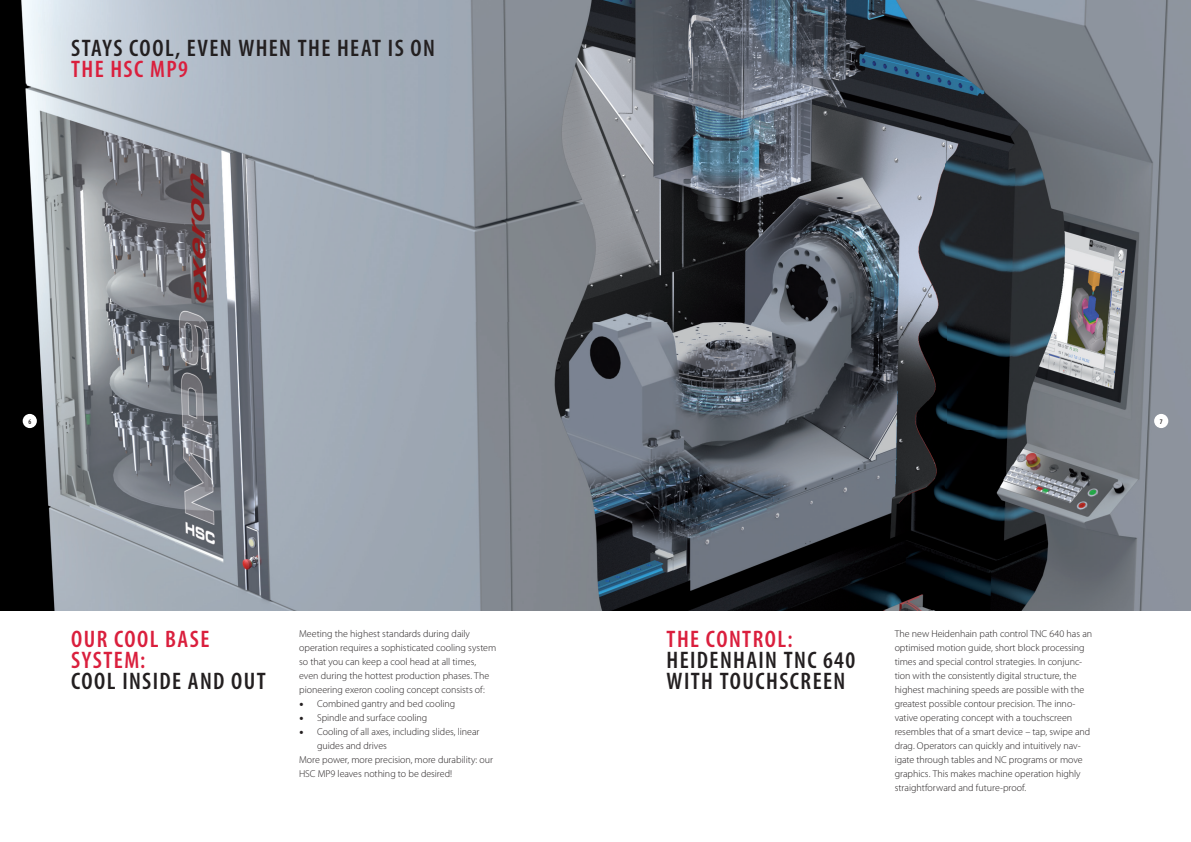
<style>
.page{position:relative;width:1191px;height:842px;background:#fff}
.page>*{position:absolute;margin:0;border:0;box-sizing:border-box;transform-origin:0 0}
.t1{font:600 condensed 24px/21px "Myriad Pro";letter-spacing:.06em;color:#231f20}
.t2{font:600 condensed 24px/21px "Myriad Pro";letter-spacing:.06em;color:#da1f3d}
.t3{font:300 10px/14px "Myriad Pro";letter-spacing:-.005em;color:#231f20}
.t4{font:600 condensed 7px "Myriad Pro";color:#231f20}
.s1{font-family:"Minion Pro";font-weight:400;font-size:12px}
</style>
<div class="page">
<img style="left:0;top:0;width:1191px;height:611px">
<div style="left:23px;top:414px;width:14px;height:14px;background:#fff;border-radius:50%"></div>
<div style="left:1154px;top:414px;width:14px;height:14px;background:#fff;border-radius:50%"></div>
<h1 class="t1" style="left:71px;top:38px;width:365px">STAYS COOL, EVEN WHEN THE HEAT IS ON</h1>
<h1 class="t2" style="left:71px;top:59px;width:118px">THE HSC MP9</h1>
<p class="t4" style="left:28px;top:417px;width:4px">6</p>
<p class="t4" style="left:1159px;top:417px;width:4px">7</p>
<h1 class="t2" style="left:71px;top:629px;width:140px">OUR COOL BASE<br>SYSTEM:</h1>
<h1 class="t1" style="left:71px;top:671px;width:196px">COOL INSIDE AND OUT</h1>
<p class="t3" style="left:299px;top:627px;width:199px">Meeting the highest standards during daily operation requires a sophisticated cooling system so that you can keep a cool head at all times, even during the hottest production phases. The pioneering exeron cooling concept consists of:</p>
<p class="t3" style="left:299px;top:697px;width:158px"><span class="s1">•</span> Combined gantry and bed cooling</p>
<p class="t3" style="left:299px;top:711px;width:130px"><span class="s1">•</span> Spindle and surface cooling</p>
<p class="t3" style="left:299px;top:725px;width:182px"><span class="s1">•</span> Cooling of all axes, including slides, linear</p>
<p class="t3" style="left:317px;top:739px;width:71px">guides and drives</p>
<p class="t3" style="left:299px;top:753px;width:195px">More power, more precision, more durability: our</p>
<p class="t3" style="left:299px;top:767px;width:154px">HSC MP9 leaves nothing to be desired!</p>
<h1 class="t2" style="left:666px;top:629px;width:127px">THE CONTROL:</h1>
<h1 class="t1" style="left:666px;top:650px;width:190px">HEIDENHAIN TNC 640<br>WITH TOUCHSCREEN</h1>
<p class="t3" style="left:894px;top:627px;width:199px">The new Heidenhain path control TNC 640 has an optimised motion guide, short block processing times and special control strategies. In conjunc&shy;tion with the consistently digital structure, the highest machining speeds are possible with the greatest possible contour precision. The inno&shy;vative operating concept with a touchscreen resembles that of a smart device – tap, swipe and drag. Operators can quickly and intuitively nav&shy;igate through tables and NC programs or move graphics. This makes machine operation highly straightforward and future-proof.</p>
</div>
